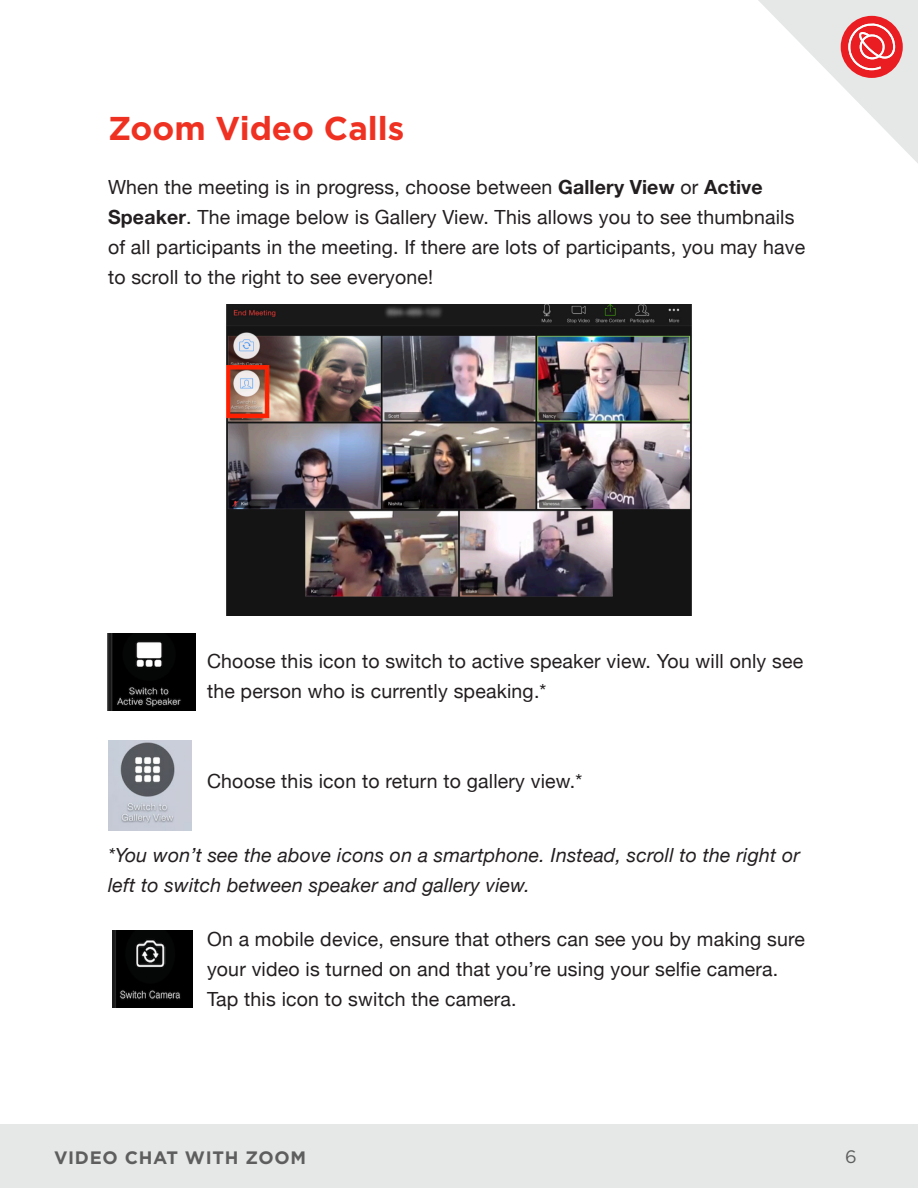
<style>
.page{position:relative;width:918px;height:1188px;background:#fff}
.page>*{position:absolute;margin:0;border:0;box-sizing:border-box;transform-origin:0 0}
.t1{font:700 33px "Gotham";color:#ef3122}
.t2{font:19.5px/30px "Helvetica Neue";letter-spacing:.01em;color:#231f20}
.t3{font:italic 19.5px/30px "Helvetica Neue";letter-spacing:.01em;color:#231f20}
.t4{font:700 18px "Gotham";letter-spacing:.04em;color:#5e5e5e}
.t5{font:18px "Gotham";color:#5e5e5e}
.s1{font-weight:700}
</style>
<div class="page">
<div style="left:0;top:1124px;width:918px;height:64px;background:#e5e8e7"></div>
<svg style="left:758px;top:0;width:160px;height:163px"></svg>
<img style="left:108px;top:633px;width:87px;height:78px">
<img style="left:108px;top:741px;width:84px;height:90px">
<img style="left:112px;top:931px;width:80px;height:77px">
<img style="left:226px;top:305px;width:466px;height:310px">
<p class="t1" style="left:108px;top:107px;width:298px">Zoom Video Calls</p>
<p class="t2" style="left:108px;top:174px;width:699px">When the meeting is in progress, choose between <span class="s1">Gallery View</span> or <span class="s1">Active Speaker</span>. The image below is Gallery View. This allows you to see thumbnails of all participants in the meeting. If there are lots of participants, you may have to scroll to the right to see everyone!</p>
<p class="t2" style="left:207px;top:648px;width:598px">Choose this icon to switch to active speaker view. You will only see the person who is currently speaking.*</p>
<p class="t2" style="left:207px;top:768px;width:377px">Choose this icon to return to gallery view.*</p>
<p class="t3" style="left:108px;top:841px;width:694px">*You won’t see the above icons on a smartphone. Instead, scroll to the right or left to switch between speaker and gallery view.</p>
<p class="t2" style="left:207px;top:925px;width:600px">On a mobile device, ensure that others can see you by making sure your video is turned on and that you’re using your selfie camera.<br>Tap this icon to switch the camera.</p>
<p class="t4" style="left:54px;top:1146px;width:254px">VIDEO CHAT WITH ZOOM</p>
<p class="t5" style="left:845px;top:1145px;width:13px">6</p>
</div>
